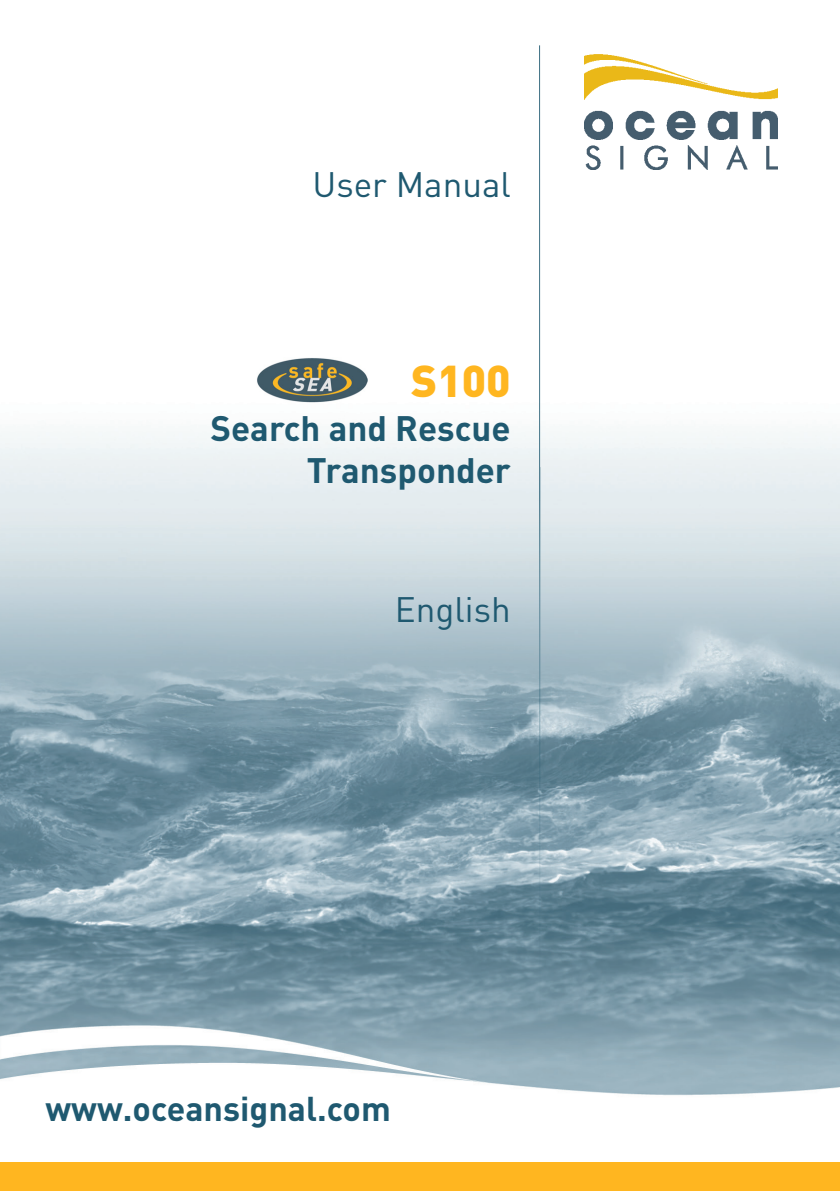
<style>
.page{position:relative;width:840px;height:1191px;background:#fff}
.page>*{position:absolute;margin:0;border:0;box-sizing:border-box;transform-origin:0 0}
.TOC_Body_Text_3{font:900 44px "DIN Pro";color:#ffb620}
.t1{font:700 35px "DIN Pro";color:#1f5970}
.t2{font:35px "DIN Pro";color:#1f5970}
.t3{font:700 34px "DIN Pro";color:#1f5970}
</style>
<div class="page">
<img style="left:0;top:46px;width:839px;height:1050px">
<img style="left:584px;top:46px;width:193px;height:124px">
<hr style="left:539px;top:45px;width:1px;height:1021px;background:#1f5970">
<div style="left:0;top:1162px;width:839px;height:29px;background:#ffb620"></div>
<img style="left:257px;top:357px;width:110px;height:46px">
<p class="t2" style="left:312px;top:160px;width:200px">User Manual</p>
<p class="TOC_Body_Text_3" style="left:411px;top:351px;width:101px">S100</p>
<p class="t1" style="left:210px;top:404px;width:302px">Search and Rescue</p>
<p class="t1" style="left:307px;top:446px;width:205px">Transponder</p>
<p class="t2" style="left:394px;top:586px;width:117px">English</p>
<p class="t3" style="left:45px;top:1085px;width:347px">www.oceansignal.com</p>
</div>
